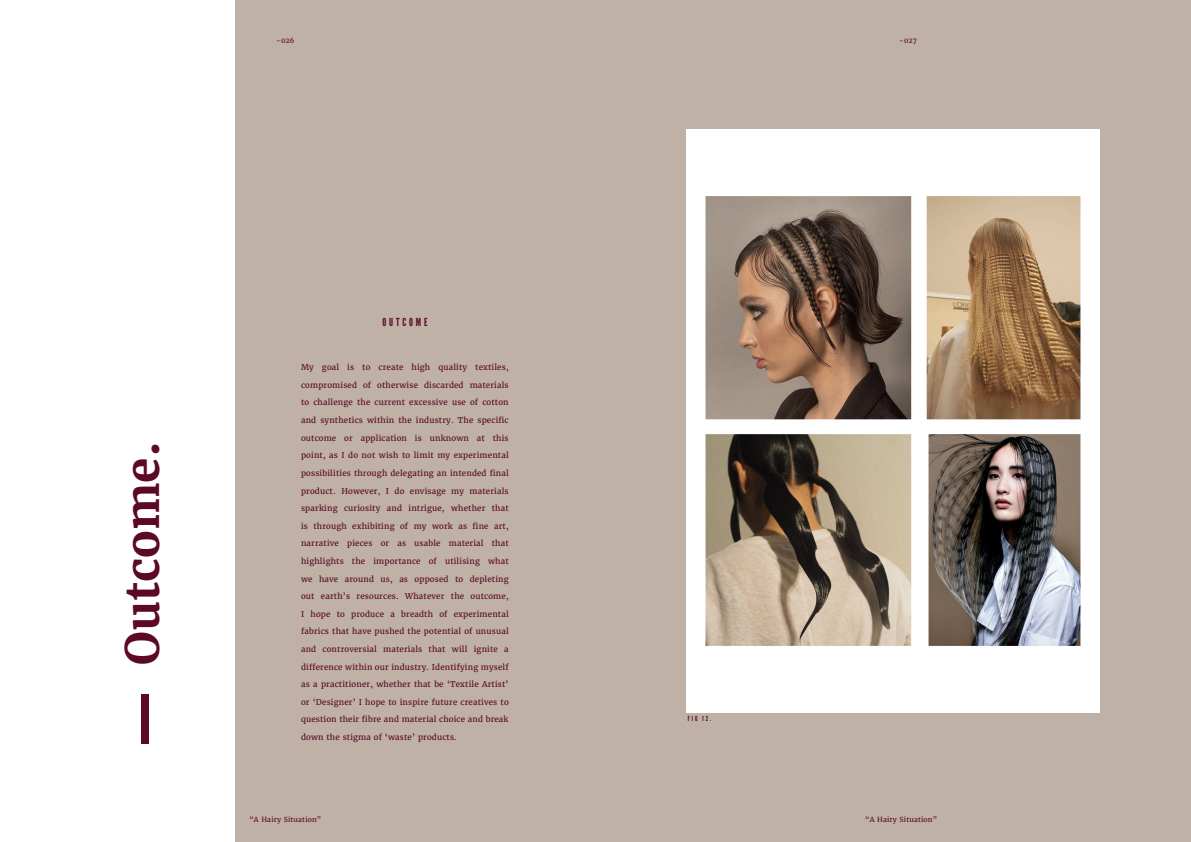
<style>
.page{position:relative;width:1191px;height:842px;background:#fff}
.page>*{position:absolute;margin:0;border:0;box-sizing:border-box;transform-origin:0 0}
.Headline_-_Align_Lef{font:700 46px "Merriweather";color:#5b0925}
.Subtitle{font:11px "League Gothic";letter-spacing:.26em;color:#5b0925}
.Body_Text{font:8px/17.6px "Merriweather";letter-spacing:.02em;color:#5b0925;text-align:justify}
.Running_Headers_Page{font:7px "Merriweather";letter-spacing:.02em;color:#5b0925}
.Subtitle-2{font:7px "League Gothic";color:#5b0925}
</style>
<div class="page">
<div style="left:141px;top:695px;width:7px;height:49px;background:#5b0925"></div>
<div style="left:235px;top:0;width:956px;height:842px;background:#bfb1a5"></div>
<img style="left:687px;top:129px;width:412px;height:584px">
<p class="Running_Headers_Page" style="left:276px;top:36px;width:20px">-026</p>
<p class="Headline_-_Align_Lef" style="left:113px;top:664px;width:225px;rotate:-90deg">Outcome.</p>
<p class="Subtitle" style="left:382px;top:316px;width:46px">OUTCOME</p>
<p class="Body_Text" style="left:301px;top:359px;width:209px">My goal is to create high quality textiles,</p>
<p class="Body_Text" style="left:301px;top:376px;width:209px">compromised of otherwise discarded materials to challenge the current excessive use of cotton and synthetics within the industry. The specific</p>
<p class="Body_Text" style="left:301px;top:429px;width:209px">outcome or application is unknown at this point, as I do not wish to limit my experimental</p>
<p class="Body_Text" style="left:301px;top:464px;width:209px">possibilities through delegating an intended final product. However, I do envisage my materials sparking curiosity and intrigue, whether that</p>
<p class="Body_Text" style="left:301px;top:517px;width:209px">is through exhibiting of my work as fine art, narrative pieces or as usable material that</p>
<p class="Body_Text" style="left:301px;top:552px;width:209px">highlights the importance of utilising what we have around us, as opposed to depleting out earth’s resources. Whatever the outcome, I hope to produce a breadth of experimental</p>
<p class="Body_Text" style="left:301px;top:623px;width:209px">fabrics that have pushed the potential of unusual</p>
<p class="Body_Text" style="left:301px;top:640px;width:209px">and controversial materials that will ignite a</p>
<p class="Body_Text" style="left:301px;top:658px;width:209px">difference within our industry. Identifying myself as a practitioner, whether that be ‘Textile Artist’ or ‘Designer’ I hope to inspire future creatives to</p>
<p class="Body_Text" style="left:301px;top:711px;width:209px">question their fibre and material choice and break</p>
<p class="Body_Text" style="left:301px;top:728px;width:157px">down the stigma of ‘waste’ products.</p>
<p class="Running_Headers_Page" style="left:249px;top:815px;width:73px">“A Hairy Situation”</p>
<p class="Running_Headers_Page" style="left:899px;top:36px;width:19px">-027</p>
<p class="Subtitle-2" style="left:688px;top:714px;width:25px">FIG 12.</p>
<p class="Running_Headers_Page" style="left:865px;top:815px;width:73px">“A Hairy Situation”</p>
</div>
